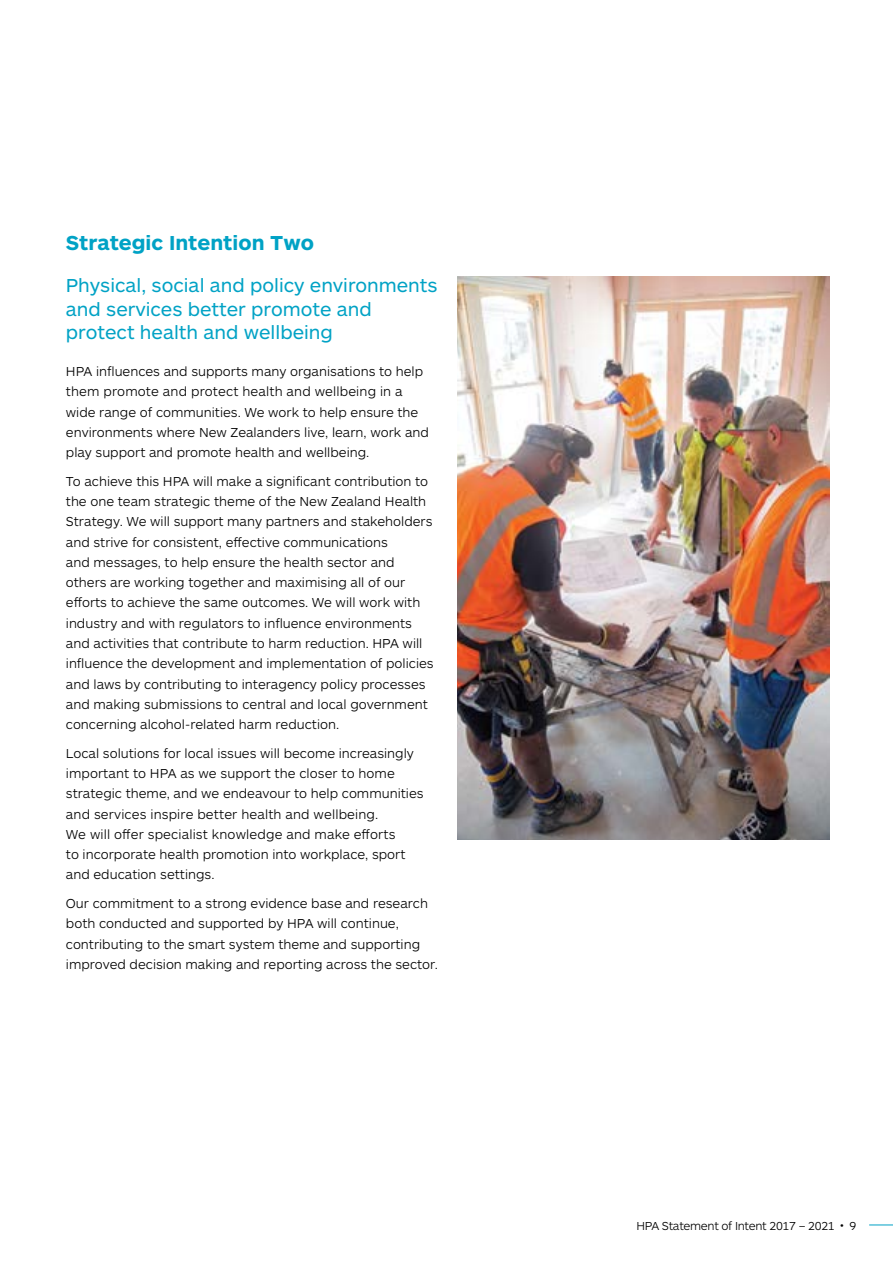
<style>
.page{position:relative;width:893px;height:1263px;background:#fff}
.page>*{position:absolute;margin:0;border:0;box-sizing:border-box;transform-origin:0 0}
.t1{font:700 21px "ARS Maquette Pro";color:#00a2c5}
.t2{font:19.5px/23.2px "ARS Maquette Pro";color:#00a2c5}
.t3{font:300 13.5px/20.2px "ARS Maquette Pro";color:#000}
.t4{font:300 12px "ARS Maquette Pro";letter-spacing:-.025em;color:#000}
.s1{font-size:10.5px}
</style>
<div class="page">
<svg style="left:869px;top:1224px;width:24px;height:1px"></svg>
<img style="left:457px;top:277px;width:372px;height:563px">
<h1 class="t1" style="left:66px;top:229px;width:250px">Strategic Intention Two</h1>
<h2 class="t2" style="left:66px;top:273px;width:373px">Physical, social and policy environments and services better promote and protect health and wellbeing</h2>
<p class="t3" style="left:66px;top:361px;width:365px">HPA influences and supports many organisations to help them promote and protect health and wellbeing in a wide range of communities. We work to help ensure the environments where New Zealanders live, learn, work and play support and promote health and wellbeing.</p>
<p class="t3" style="left:66px;top:470px;width:369px">To achieve this HPA will make a significant contribution to the one team strategic theme of the New Zealand Health Strategy. We will support many partners and stakeholders and strive for consistent, effective communications<br>and messages, to help ensure the health sector and others are working together and maximising all of our efforts to achieve the same outcomes. We will work with industry and with regulators to influence environments and activities that contribute to harm reduction. HPA will influence the development and implementation of policies and laws by contributing to interagency policy processes and making submissions to central and local government concerning alcohol-related harm reduction.</p>
<p class="t3" style="left:66px;top:742px;width:359px">Local solutions for local issues will become increasingly important to HPA as we support the closer to home strategic theme, and we endeavour to help communities and services inspire better health and wellbeing.<br>We will offer specialist knowledge and make efforts<br>to incorporate health promotion into workplace, sport and education settings.</p>
<p class="t3" style="left:66px;top:892px;width:374px">Our commitment to a strong evidence base and research both conducted and supported by HPA will continue, contributing to the smart system theme and supporting improved decision making and reporting across the sector.</p>
<p class="t4" style="left:636px;top:1218px;width:221px">HPA Statement of Intent 2017 – 2021 <span class="s1">•</span> 9</p>
</div>
